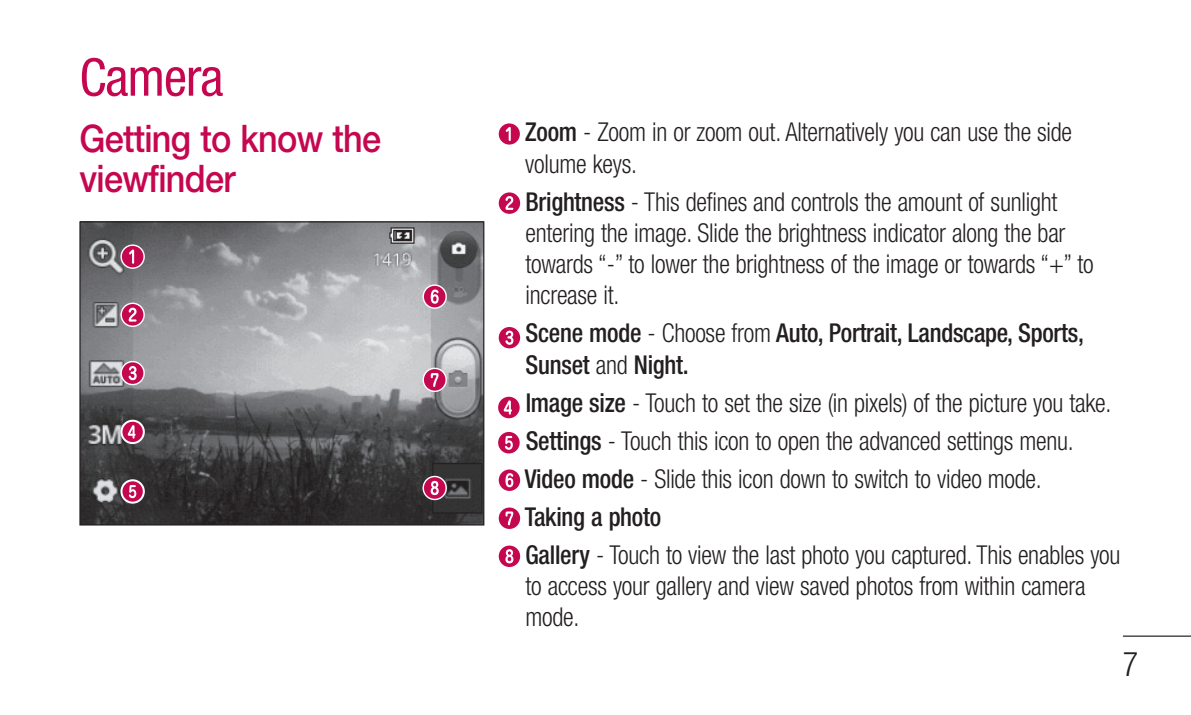
<style>
.page{position:relative;width:1191px;height:715px;background:#fff}
.page>*{position:absolute;margin:0;border:0;box-sizing:border-box;transform-origin:0 0}
.t1{font:condensed 52px "Helvetica Neue LT Pro";letter-spacing:-.02em;color:#c50750}
.t2{font:500 38px/40px "Helvetica Neue LT Pro";letter-spacing:-.02em;color:#c50750;scale:.9 1}
.t3{font:300 condensed 26px/31.2px "Helvetica Neue LT Pro";letter-spacing:-.01em;color:#231f20;scale:.95 1}
.t4{font:500 condensed 26px/31.2px "Helvetica Neue LT Pro";letter-spacing:-.01em;color:#231f20;scale:.95 1}
.s1{font-weight:500}
.s2{font-weight:300}
</style>
<div class="page">
<hr style="left:1123px;top:635px;width:68px;height:1px;background:#231f20">
<svg style="left:499px;top:123px;width:21px;height:21px"></svg>
<svg style="left:499px;top:192px;width:21px;height:22px"></svg>
<svg style="left:499px;top:327px;width:21px;height:21px"></svg>
<svg style="left:498px;top:396px;width:21px;height:22px"></svg>
<svg style="left:498px;top:432px;width:21px;height:21px"></svg>
<svg style="left:499px;top:469px;width:21px;height:21px"></svg>
<svg style="left:499px;top:507px;width:21px;height:21px"></svg>
<svg style="left:499px;top:545px;width:21px;height:21px"></svg>
<img style="left:81px;top:223px;width:401px;height:300px">
<div style="left:79px;top:221px;width:405px;height:304px;border:1px solid #231f20"></div>
<svg style="left:120px;top:302px;width:25px;height:25px"></svg>
<svg style="left:122px;top:304px;width:21px;height:21px"></svg>
<svg style="left:120px;top:361px;width:25px;height:24px"></svg>
<svg style="left:122px;top:362px;width:21px;height:22px"></svg>
<svg style="left:120px;top:419px;width:25px;height:25px"></svg>
<svg style="left:122px;top:421px;width:21px;height:21px"></svg>
<svg style="left:422px;top:475px;width:25px;height:25px"></svg>
<svg style="left:424px;top:477px;width:21px;height:21px"></svg>
<svg style="left:422px;top:367px;width:25px;height:25px"></svg>
<svg style="left:424px;top:369px;width:21px;height:21px"></svg>
<svg style="left:422px;top:284px;width:25px;height:25px"></svg>
<svg style="left:424px;top:286px;width:21px;height:21px"></svg>
<svg style="left:120px;top:244px;width:25px;height:25px"></svg>
<svg style="left:122px;top:246px;width:21px;height:21px"></svg>
<svg style="left:120px;top:479px;width:25px;height:24px"></svg>
<svg style="left:122px;top:481px;width:21px;height:20px"></svg>
<h1 class="t1" style="left:79px;top:47px;width:145px">Camera</h1>
<h2 class="t2" style="left:79px;top:118px;width:337px">Getting to know the viewfinder</h2>
<p class="t3" style="left:525px;top:116px;width:577px"><span class="s1">Zoom</span> - Zoom in or zoom out. Alternatively you can use the side volume keys.</p>
<p class="t3" style="left:525px;top:186px;width:599px"><span class="s1">Brightness</span> - This defines and controls the amount of sunlight entering the image. Slide the brightness indicator along the bar towards “-” to lower the brightness of the image or towards “+” to increase it.</p>
<p class="t4" style="left:525px;top:317px;width:589px">Scene mode <span class="s2">- Choose from</span> Auto, Portrait, Landscape, Sports,<br>Sunset <span class="s2">and</span> Night.</p>
<p class="t3" style="left:524px;top:383px;width:628px;line-height:38px"><span class="s1">Image size</span> - Touch to set the size (in pixels) of the picture you take.<br><span class="s1">Settings</span> - Touch this icon to open the advanced settings menu.<br><span class="s1">Video mode</span> - Slide this icon down to switch to video mode.<br><span class="s1">Taking a photo<br>Gallery</span> - Touch to view the last photo you captured. This enables you</p>
<p class="t3" style="left:525px;top:570px;width:591px">to access your gallery and view saved photos from within camera mode.</p>
</div>
